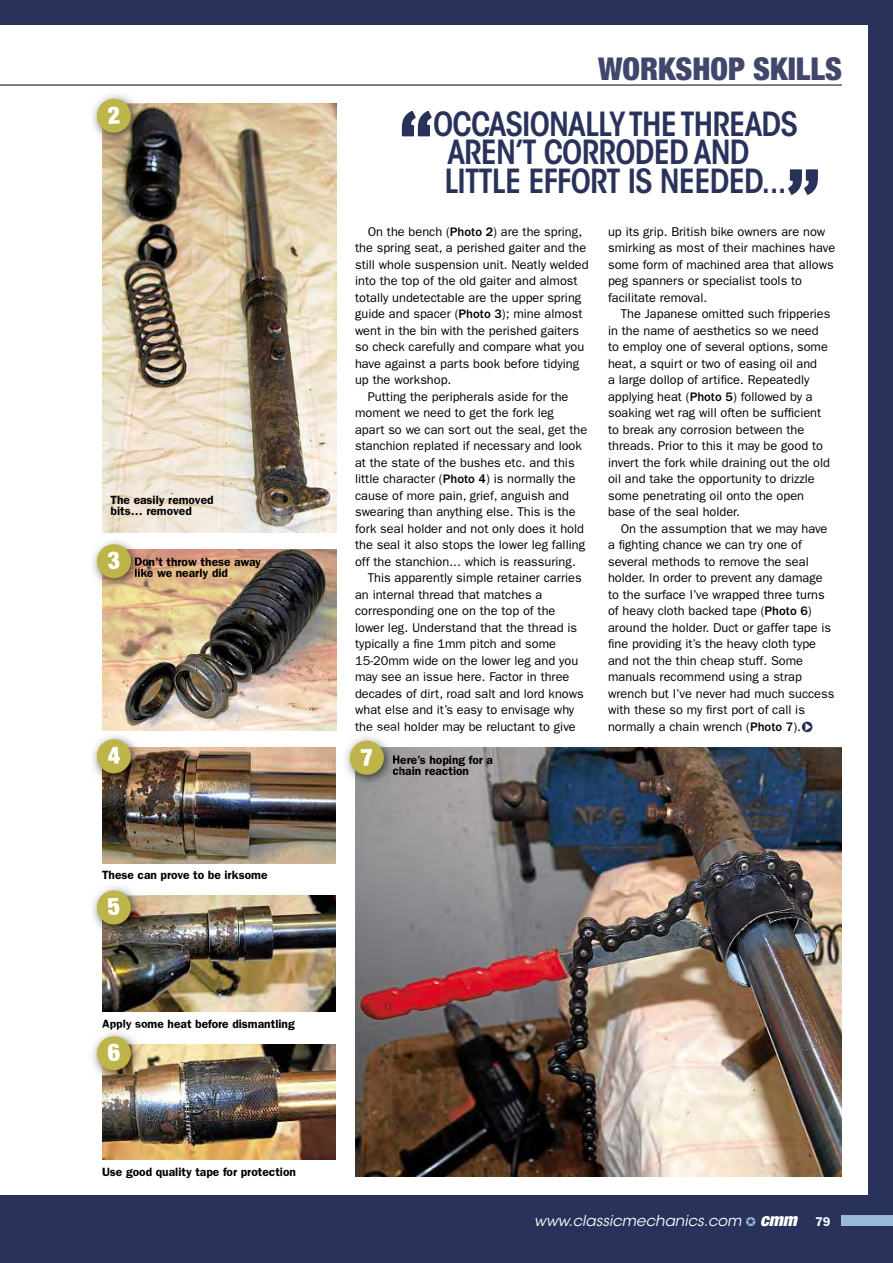
<style>
.page{position:relative;width:893px;height:1263px;background:#29325a}
.page>*{position:absolute;margin:0;border:0;box-sizing:border-box;transform-origin:0 0}
.t1{font:33px/28.5px "ITC Avant Garde Std Demi Cn OV BBZSCB";letter-spacing:-.025em;color:#29325a}
.t2{font:31.5px "Helvetica Neue LT Std Blk Cn OV YAZSCB";color:#41466c}
.t3{font:15px "ITC Avant Garde Std Bk Obl OV VAZSCB";color:#fff}
.t4{font:12.75px/16.5px "ITC Franklin Gothic Std Book OV ZAZSCB";color:#000}
.t5{font:12px/11.2px "ITC Franklin Gothic Std Demi OV UAZSCB";color:#000}
.s1{font-family:"ITC Franklin Gothic Std Med OV ABZSCB"}
.s2{color:#9bb9d7}
.s3{font-family:"Helvetica Neue LT Std Blk Cn O OV XAZSCB";font-size:18px}
.s4{font-family:"ITC Franklin Gothic Std Demi OV UAZSCB";font-size:12.75px}
</style>
<div class="page">
<div style="left:0;top:26px;width:867px;height:1169px;background:#fff"></div>
<img style="left:102px;top:549px;width:234px;height:181px">
<div style="left:842px;top:1215px;width:51px;height:11px;background:#9bb9d7"></div>
<svg style="left:802px;top:722px;width:10px;height:10px"></svg>
<hr style="left:0;top:85px;width:842px;height:1px;background:#000">
<svg style="left:402px;top:111px;width:416px;height:84px"></svg>
<img style="left:102px;top:104px;width:234px;height:429px">
<img style="left:102px;top:747px;width:234px;height:117px">
<img style="left:102px;top:896px;width:234px;height:115px">
<img style="left:102px;top:1044px;width:234px;height:116px">
<img style="left:355px;top:747px;width:487px;height:429px">
<img style="left:102px;top:475px;width:136px;height:58px">
<img style="left:113px;top:549px;width:177px;height:58px">
<img style="left:371px;top:747px;width:152px;height:62px">
<img style="left:93px;top:95px;width:53px;height:55px">
<img style="left:102px;top:104px;width:46px;height:45px">
<img style="left:93px;top:553px;width:20px;height:43px">
<img style="left:102px;top:579px;width:46px;height:16px">
<img style="left:93px;top:730px;width:53px;height:61px">
<img style="left:102px;top:728px;width:43px;height:2px">
<img style="left:102px;top:747px;width:46px;height:43px">
<img style="left:93px;top:887px;width:53px;height:55px">
<img style="left:102px;top:896px;width:46px;height:45px">
<img style="left:93px;top:1033px;width:53px;height:55px">
<img style="left:102px;top:1044px;width:46px;height:43px">
<img style="left:102px;top:1025px;width:44px;height:5px">
<img style="left:346px;top:737px;width:53px;height:55px">
<img style="left:368px;top:729px;width:31px;height:2px">
<img style="left:355px;top:747px;width:46px;height:44px">
<svg style="left:393px;top:755px;width:8px;height:20px"></svg>
<svg style="left:96px;top:98px;width:35px;height:35px"></svg>
<svg style="left:96px;top:544px;width:52px;height:35px;background:#b7a568"></svg>
<svg style="left:96px;top:739px;width:35px;height:35px"></svg>
<svg style="left:96px;top:890px;width:35px;height:35px"></svg>
<svg style="left:96px;top:1036px;width:35px;height:35px"></svg>
<svg style="left:349px;top:740px;width:35px;height:35px"></svg>
<p class="t5" style="left:111px;top:494px;width:105px">The easily removed bits… removed</p>
<p class="t5" style="left:134px;top:556px;width:128px">Don’t throw these away like we nearly did</p>
<p class="t5" style="left:102px;top:869px;width:167px">These can prove to be irksome</p>
<p class="t5" style="left:102px;top:1018px;width:194px">Apply some heat before dismantling</p>
<p class="t5" style="left:102px;top:1166px;width:195px">Use good quality tape for protection</p>
<h2 class="t2" style="left:598px;top:51px;width:245px">WORKSHOP SKILLS</h2>
<h1 class="t1" style="left:444px;top:110px;width:355px;text-indent:-11px">OCCASIONALLYTHETHREADS<br>AREN’T CORRODED AND<br>LITTLE EFFORT IS NEEDED...</h1>
<p class="t4" style="left:368px;top:223px;width:216px">On the bench (<span class="s1">Photo 2</span>) are the spring,</p>
<p class="t4" style="left:355px;top:239px;width:233px">the spring seat, a perished gaiter and the</p>
<p class="t4" style="left:355px;top:256px;width:235px">still whole suspension unit. Neatly welded</p>
<p class="t4" style="left:355px;top:272px;width:224px">into the top of the old gaiter and almost</p>
<p class="t4" style="left:355px;top:289px;width:228px">totally undetectable are the upper spring</p>
<p class="t4" style="left:355px;top:305px;width:229px">guide and spacer (<span class="s1">Photo 3</span>); mine almost</p>
<p class="t4" style="left:355px;top:322px;width:226px">went in the bin with the perished gaiters</p>
<p class="t4" style="left:355px;top:338px;width:231px">so check carefully and compare what you</p>
<p class="t4" style="left:355px;top:355px;width:225px">have against a parts book before tidying</p>
<p class="t4" style="left:355px;top:371px;width:98px">up the workshop.</p>
<p class="t4" style="left:368px;top:388px;width:202px">Putting the peripherals aside for the</p>
<p class="t4" style="left:355px;top:404px;width:200px">moment we need to get the fork leg</p>
<p class="t4" style="left:355px;top:421px;width:234px">apart so we can sort out the seal, get the</p>
<p class="t4" style="left:355px;top:437px;width:228px">stanchion replated if necessary and look</p>
<p class="t4" style="left:355px;top:454px;width:221px">at the state of the bushes etc. and this</p>
<p class="t4" style="left:355px;top:470px;width:222px">little character (<span class="s1">Photo 4</span>) is normally the</p>
<p class="t4" style="left:355px;top:487px;width:215px">cause of more pain, grief, anguish and</p>
<p class="t4" style="left:355px;top:503px;width:222px">swearing than anything else. This is the</p>
<p class="t4" style="left:355px;top:520px;width:230px">fork seal holder and not only does it hold</p>
<p class="t4" style="left:355px;top:536px;width:232px">the seal it also stops the lower leg falling</p>
<p class="t4" style="left:355px;top:553px;width:222px">off the stanchion... which is reassuring.</p>
<p class="t4" style="left:368px;top:569px;width:215px">This apparently simple retainer carries</p>
<p class="t4" style="left:355px;top:586px;width:189px">an internal thread that matches a</p>
<p class="t4" style="left:355px;top:602px;width:202px">corresponding one on the top of the</p>
<p class="t4" style="left:355px;top:619px;width:223px">lower leg. Understand that the thread is</p>
<p class="t4" style="left:355px;top:635px;width:202px">typically a fine 1mm pitch and some</p>
<p class="t4" style="left:355px;top:652px;width:225px">15-20mm wide on the lower leg and you</p>
<p class="t4" style="left:355px;top:668px;width:216px">may see an issue here. Factor in three</p>
<p class="t4" style="left:355px;top:685px;width:230px">decades of dirt, road salt and lord knows</p>
<p class="t4" style="left:355px;top:701px;width:221px">what else and it’s easy to envisage why</p>
<p class="t4" style="left:355px;top:718px;width:222px">the seal holder may be reluctant to give</p>
<p class="t5" style="left:392px;top:754px;width:102px">Here’s hoping for a chain reaction</p>
<p class="t4" style="left:608px;top:223px;width:229px">up its grip. British bike owners are now smirking as most of their machines have some form of machined area that allows peg spanners or specialist tools to facilitate removal.</p>
<p class="t4" style="left:608px;top:305px;width:224px;text-indent:13px">The Japanese omitted such fripperies in the name of aesthetics so we need to employ one of several options, some heat, a squirt or two of easing oil and<br>a large dollop of artifice. Repeatedly applying heat (<span class="s1">Photo 5</span>) followed by a soaking wet rag will often be sufficient to break any corrosion between the threads. Prior to this it may be good to invert the fork while draining out the old oil and take the opportunity to drizzle some penetrating oil onto the open base of the seal holder.</p>
<p class="t4" style="left:608px;top:520px;width:228px;text-indent:13px">On the assumption that we may have a fighting chance we can try one of several methods to remove the seal holder. In order to prevent any damage to the surface I’ve wrapped three turns of heavy cloth backed tape (<span class="s1">Photo 6</span>) around the holder. Duct or gaffer tape is fine providing it’s the heavy cloth type and not the thin cheap stuff. Some manuals recommend using a strap wrench but I’ve never had much success with these so my first port of call is normally a chain wrench (<span class="s1">Photo 7</span>).</p>
<p class="t3" style="left:534px;top:1212px;width:298px">www.classicmechanics.com <span class="s2">✪</span> <span class="s3">cmm</span> <span class="s4">79</span></p>
</div>
